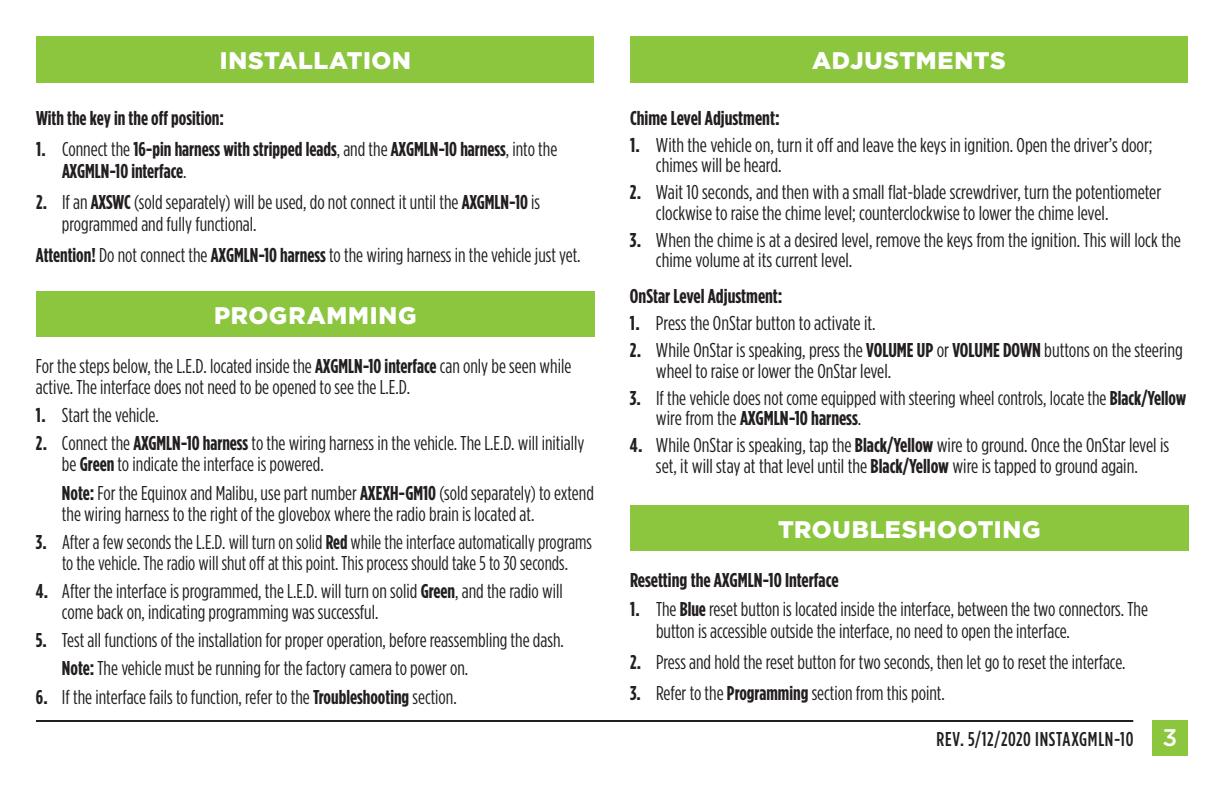
<style>
.page{position:relative;width:1224px;height:792px;background:#fff}
.page>*{position:absolute;margin:0;border:0;box-sizing:border-box;transform-origin:0 0}
.t1{font:900 24px "Gotham";letter-spacing:.025em;color:#fff}
.t2{font:20px/20.4px "Gotham Condensed";color:#231f20}
.t3{font:700 20px/22px "Gotham Condensed";color:#231f20}
.t4{font:500 20px "Gotham Condensed";letter-spacing:.03em;color:#231f20}
.s1{font-weight:400}
.s2{font-weight:700}
.s3{font-family:"Gotham";font-size:24px;color:#fff}
</style>
<div class="page">
<div style="left:36px;top:36px;width:1152px;height:46px;background:#8bc63e"></div>
<div style="left:1152px;top:720px;width:36px;height:36px;background:#8bc63e"></div>
<hr style="left:36px;top:720px;width:1097px;height:2px;background:#231f20">
<div style="left:595px;top:35px;width:35px;height:48px;background:#fff"></div>
<div style="left:36px;top:291px;width:559px;height:45px;background:#8bc63e"></div>
<div style="left:630px;top:505px;width:559px;height:45px;background:#8bc63e"></div>
<p class="t1" style="left:220px;top:47px;width:193px">INSTALLATION</p>
<p class="t3" style="left:36px;top:106px;width:190px">With the key in the off position:</p>
<p class="t3" style="left:62px;top:137px;width:497px;text-indent:-26px">1. <span class="s1">Connect the</span> 16-pin harness with stripped leads<span class="s1">, and the</span> AXGMLN-10 harness<span class="s1">, into the<br></span>AXGMLN-10 interface<span class="s1">.</span></p>
<p class="t2" style="left:62px;top:191px;width:480px;line-height:22px;text-indent:-26px"><span class="s2">2.</span> If an <span class="s2">AXSWC</span> (sold separately) will be used, do not connect it until the <span class="s2">AXGMLN-10</span> is programmed and fully functional.</p>
<p class="t2" style="left:36px;top:244px;width:546px"><span class="s2">Attention!</span> Do not connect the <span class="s2">AXGMLN-10 harness</span> to the wiring harness in the vehicle just yet.</p>
<p class="t1" style="left:214px;top:302px;width:204px">PROGRAMMING</p>
<p class="t2" style="left:36px;top:355px;width:537px;line-height:21px">For the steps below, the L.E.D. located inside the <span class="s2">AXGMLN-10 interface</span> can only be seen while active. The interface does not need to be opened to see the L.E.D.</p>
<p class="t2" style="left:36px;top:405px;width:124px"><span class="s2">1.</span> Start the vehicle.</p>
<p class="t2" style="left:62px;top:433px;width:524px;line-height:21px;text-indent:-26px"><span class="s2">2.</span> Connect the <span class="s2">AXGMLN-10 harness</span> to the wiring harness in the vehicle. The L.E.D. will initially be <span class="s2">Green</span> to indicate the interface is powered.</p>
<p class="t2" style="left:62px;top:482px;width:533px;line-height:21px"><span class="s2">Note:</span> For the Equinox and Malibu, use part number <span class="s2">AXEXH-GM10</span> (sold separately) to extend the wiring harness to the right of the glovebox where the radio brain is located at.</p>
<p class="t2" style="left:36px;top:531px;width:557px;line-height:21px;text-align:center"><span class="s2">3.</span> After a few seconds the L.E.D. will turn on solid <span class="s2">Red</span> while the interface automatically programs to the vehicle. The radio will shut off at this point. This process should take 5 to 30 seconds.</p>
<p class="t2" style="left:62px;top:580px;width:502px;line-height:21px;text-indent:-26px"><span class="s2">4.</span> After the interface is programmed, the L.E.D. will turn on solid <span class="s2">Green</span>, and the radio will come back on, indicating programming was successful.</p>
<p class="t2" style="left:62px;top:626px;width:503px;line-height:28.2px;text-indent:-26px"><span class="s2">5.</span> Test all functions of the installation for proper operation, before reassembling the dash.<br><span class="s2">Note:</span> The vehicle must be running for the factory camera to power on.</p>
<p class="t2" style="left:36px;top:686px;width:422px"><span class="s2">6.</span> If the interface fails to function, refer to the <span class="s2">Troubleshooting</span> section.</p>
<p class="t1" style="left:812px;top:47px;width:195px">ADJUSTMENTS</p>
<p class="t3" style="left:630px;top:106px;width:151px">Chime Level Adjustment:</p>
<p class="t2" style="left:656px;top:134px;width:498px;text-indent:-26px"><span class="s2">1.</span> With the vehicle on, turn it off and leave the keys in ignition. Open the driver’s door; chimes will be heard.</p>
<p class="t2" style="left:656px;top:182px;width:507px;text-indent:-26px"><span class="s2">2.</span> Wait 10 seconds, and then with a small flat-blade screwdriver, turn the potentiometer clockwise to raise the chime level; counterclockwise to lower the chime level.</p>
<p class="t2" style="left:656px;top:229px;width:526px;text-indent:-26px"><span class="s2">3.</span> When the chime is at a desired level, remove the keys from the ignition. This will lock the chime volume at its current level.</p>
<p class="t3" style="left:630px;top:285px;width:154px">OnStar Level Adjustment:</p>
<p class="t2" style="left:630px;top:313px;width:247px"><span class="s2">1.</span> Press the OnStar button to activate it.</p>
<p class="t2" style="left:656px;top:340px;width:528px;text-indent:-26px"><span class="s2">2.</span> While OnStar is speaking, press the <span class="s2">VOLUME UP</span> or <span class="s2">VOLUME DOWN</span> buttons on the steering wheel to raise or lower the OnStar level.</p>
<p class="t2" style="left:656px;top:387px;width:532px;text-indent:-26px"><span class="s2">3.</span> If the vehicle does not come equipped with steering wheel controls, locate the <span class="s2">Black/Yellow </span>wire from the <span class="s2">AXGMLN-10 harness</span>.</p>
<p class="t2" style="left:630px;top:435px;width:541px;text-align:center"><span class="s2">4.</span> While OnStar is speaking, tap the <span class="s2">Black/Yellow</span> wire to ground. Once the OnStar level is set, it will stay at that level until the <span class="s2">Black/Yellow</span> wire is tapped to ground again.</p>
<p class="t1" style="left:778px;top:515px;width:264px">TROUBLESHOOTING</p>
<p class="t3" style="left:630px;top:568px;width:210px">Resetting the AXGMLN-10 Interface</p>
<p class="t2" style="left:656px;top:598px;width:494px;line-height:22px;text-indent:-26px"><span class="s2">1.</span> The <span class="s2">Blue</span> reset button is located inside the interface, between the two connectors. The button is accessible outside the interface, no need to open the interface.</p>
<p class="t2" style="left:630px;top:651px;width:497px"><span class="s2">2.</span> Press and hold the reset button for two seconds, then let go to reset the interface.</p>
<p class="t2" style="left:630px;top:682px;width:316px"><span class="s2">3.</span> Refer to the <span class="s2">Programming</span> section from this point.</p>
<p class="t4" style="left:937px;top:728px;width:242px">REV. 5/12/2020 INSTAXGMLN-10 <span class="s3">3</span></p>
</div>
